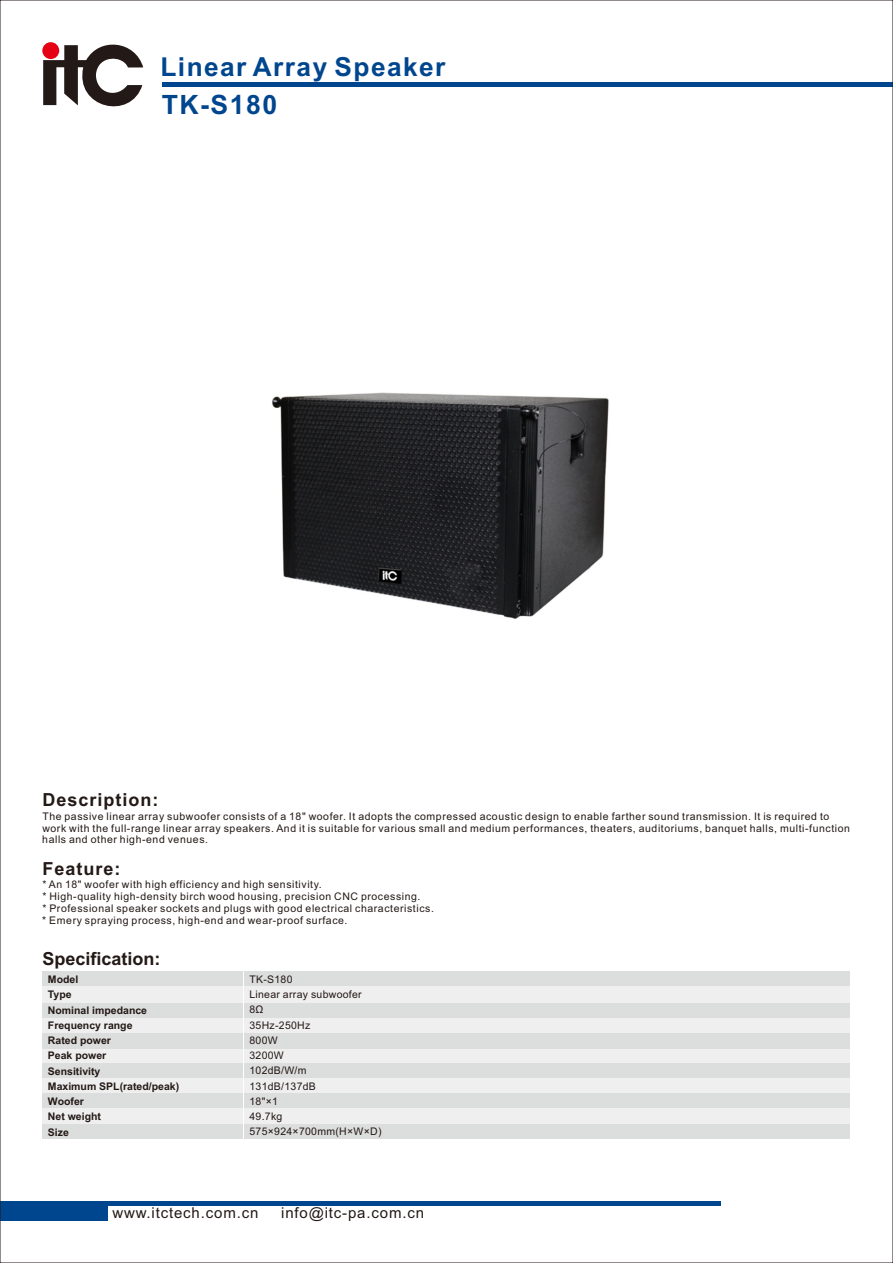
<style>
.page{position:relative;width:893px;height:1263px;background:#fff}
.page>*{position:absolute;margin:0;border:0;box-sizing:border-box;transform-origin:0 0}
.t1{font:700 26.55px "Arial";letter-spacing:.055em;color:#00468e}
.t2{font:700 26.25px "Arial";letter-spacing:.055em;color:#00468e}
.t3{font:700 18px "Arial";letter-spacing:.055em;color:#231916}
.t4{font:700 18px "Arial";color:#231916}
.t5{font:15px "Arial";letter-spacing:.055em;color:#231916}
.t6{font:10.5px/11.7px "Arial";letter-spacing:.055em;color:#231916}
.t7{font:700 10.5px/15.3px "Arial";color:#231916}
.t8{font:10.5px/15.3px "Arial";letter-spacing:.03em;color:#231916}
</style>
<div class="page">
<hr style="left:0;top:1202px;width:720px;height:4px;background:#00468e">
<div style="left:0;top:1202px;width:108px;height:18px;background:#00468e"></div>
<hr style="left:163px;top:82px;width:730px;height:4px;background:#00468e">
<svg style="left:43px;top:42px;width:100px;height:65px"></svg>
<div style="left:42px;top:971px;width:808px;height:168px;background:#efeff0"></div>
<div style="left:42px;top:971px;width:808px;height:15px;background:#dcdddd"></div>
<div style="left:42px;top:1033px;width:808px;height:15px;background:#dcdddd"></div>
<div style="left:42px;top:1063px;width:808px;height:15px;background:#dcdddd"></div>
<div style="left:42px;top:1002px;width:808px;height:15px;background:#dcdddd"></div>
<div style="left:42px;top:1093px;width:808px;height:15px;background:#dcdddd"></div>
<div style="left:42px;top:1124px;width:808px;height:15px;background:#dcdddd"></div>
<hr style="left:243px;top:971px;width:1px;height:168px;background:#fff">
<img style="left:272px;top:392px;width:337px;height:227px">
<h2 class="t2" style="left:160px;top:57px;width:286px">Linear Array Speaker</h2>
<h1 class="t1" style="left:162px;top:95px;width:117px">TK-S180</h1>
<h3 class="t3" style="left:42px;top:793px;width:118px">Description:</h3>
<p class="t6" style="left:42px;top:811px;width:809px">The passive linear array subwoofer consists of a 18" woofer. It adopts the compressed acoustic design to enable farther sound transmission. It is required to work with the full-range linear array speakers. And it is suitable for various small and medium performances, theaters, auditoriums, banquet halls, multi-function halls and other high-end venues.</p>
<h3 class="t3" style="left:42px;top:862px;width:80px">Feature:</h3>
<p class="t6" style="left:42px;top:880px;width:393px">* An 18" woofer with high efficiency and high sensitivity.<br>* High-quality high-density birch wood housing, precision CNC processing.<br>* Professional speaker sockets and plugs with good electrical characteristics. * Emery spraying process, high-end and wear-proof surface.</p>
<h3 class="t4" style="left:42px;top:951px;width:120px">Specification:</h3>
<p class="t7" style="left:48px;top:973px;width:133px">Model<br>Type<br>Nominal impedance<br>Frequency range<br>Rated power<br>Peak power<br>Sensitivity<br>Maximum SPL(rated/peak)<br>Woofer<br>Net weight<br>Size</p>
<p class="t8" style="left:249px;top:972px;width:134px">TK-S180<br>Linear array subwoofer<br>8Ω<br>35Hz-250Hz<br>800W<br>3200W<br>102dB/W/m<br>131dB/137dB<br>18"×1<br>49.7kg<br>575×924×700mm(H×W×D)</p>
<h3 class="t5" style="left:112px;top:1207px;width:147px">www.itctech.com.cn</h3>
<h3 class="t5" style="left:281px;top:1207px;width:144px">info@itc-pa.com.cn</h3>
</div>
